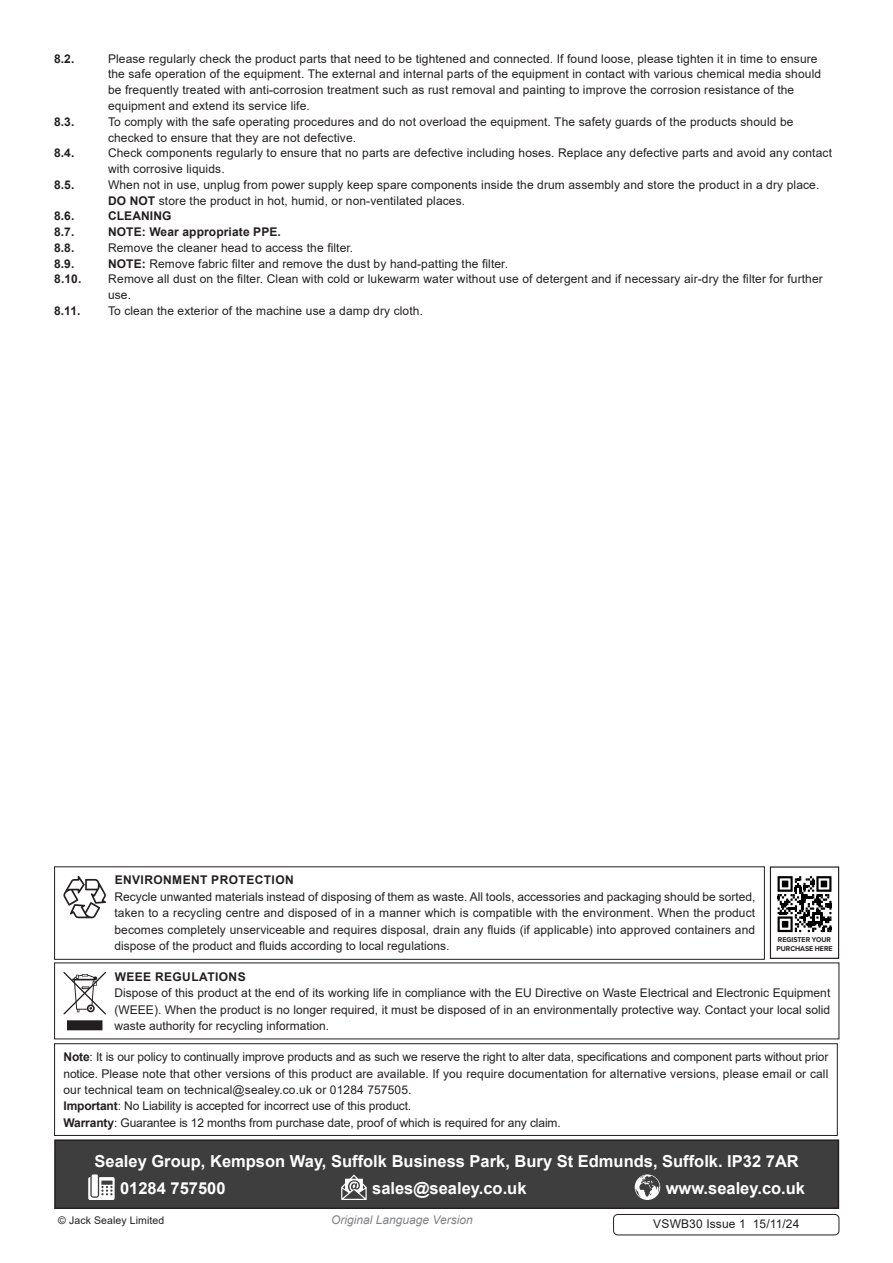
<style>
.page{position:relative;width:893px;height:1263px;background:#fff}
.page>*{position:absolute;margin:0;border:0;box-sizing:border-box;transform-origin:0 0}
.Footer_Contact_Information{font:700 16.5px "Arial";color:#fff}
.Enviroment_Protection_Body{font:12px/15.8px "Arial";letter-spacing:.01em;color:#231f20}
.Important_Notification_Body{font:12px/16.2px "Arial";letter-spacing:-.01em;color:#231f20;text-align:justify}
.Weee_Regulation_Body{font:12px/16.5px "Arial";color:#231f20;text-align:justify}
.Enviroment_Protection_Header{font:700 12px "Arial";letter-spacing:.01em;color:#231f20}
.t1{font:italic 12px "Arial";color:#808285}
.Enviroment_Protection_Header-2{font:700 12px "Arial";letter-spacing:.035em;color:#231f20}
.Body__Footer{font:12px "Arial";letter-spacing:.01em;color:#231f20}
.Weee_Regulation_Header{font:700 12px "Arial";letter-spacing:.035em;color:#231f20}
.Body__Justified__7pt{font:10.5px "Arial";letter-spacing:.01em;color:#231f20}
.t2{font:700 7.2px/8.4px "Proxima Nova";color:#231f20;scale:.96 1}
.s1{font-weight:700}
</style>
<div class="page">
<div style="left:613px;top:1214px;width:226px;height:21px;border:1px solid #231f20;border-radius:4px"></div>
<div style="left:55px;top:1140px;width:783px;height:68px;background:#3e3e3f"></div>
<svg style="left:88px;top:1177px;width:27px;height:23px"></svg>
<div style="left:92px;top:1174px;width:6px;height:22px;background:#fff"></div>
<svg style="left:341px;top:1174px;width:26px;height:26px"></svg>
<svg style="left:635px;top:1174px;width:25px;height:26px"></svg>
<div style="left:54px;top:1139px;width:785px;height:70px;border:2px solid #231f20"></div>
<div style="left:54px;top:866px;width:711px;height:94px;border:1px solid #231f20"></div>
<svg style="left:63px;top:876px;width:43px;height:42px"></svg>
<div style="left:68px;top:1021px;width:34px;height:8px;background:#231f20"></div>
<div style="left:67px;top:1020px;width:35px;height:10px;border:2px solid #231f20"></div>
<svg style="left:63px;top:972px;width:43px;height:42px"></svg>
<div style="left:54px;top:1043px;width:784px;height:93px;border:1px solid #231f20"></div>
<svg style="left:778px;top:876px;width:54px;height:57px"></svg>
<svg style="left:777px;top:876px;width:54px;height:56px"></svg>
<div style="left:770px;top:866px;width:69px;height:93px;border:1px solid #231f20"></div>
<p class="Enviroment_Protection_Header" style="left:54px;top:50px;width:22px">8.2.</p>
<p class="Enviroment_Protection_Body" style="left:108px;top:51px;width:715px">Please regularly check the product parts that need to be tightened and connected. If found loose, please tighten it in time to ensure the safe operation of the equipment. The external and internal parts of the equipment in contact with various chemical media should be frequently treated with anti-corrosion treatment such as rust removal and painting to improve the corrosion resistance of the equipment and extend its service life.</p>
<p class="Enviroment_Protection_Header" style="left:54px;top:113px;width:22px">8.3.</p>
<p class="Enviroment_Protection_Body" style="left:108px;top:114px;width:687px">To comply with the safe operating procedures and do not overload the equipment. The safety guards of the products should be checked to ensure that they are not defective.</p>
<p class="Enviroment_Protection_Header" style="left:54px;top:145px;width:22px">8.4.</p>
<p class="Enviroment_Protection_Body" style="left:108px;top:145px;width:725px">Check components regularly to ensure that no parts are defective including hoses. Replace any defective parts and avoid any contact with corrosive liquids.</p>
<p class="Enviroment_Protection_Header" style="left:54px;top:176px;width:22px">8.5.</p>
<p class="Enviroment_Protection_Body" style="left:108px;top:177px;width:713px">When not in use, unplug from power supply keep spare components inside the drum assembly and store the product in a dry place.<br><span class="s1">DO NOT</span> store the product in hot, humid, or non-ventilated places.</p>
<p class="Enviroment_Protection_Header" style="left:54px;top:208px;width:22px">8.6.</p>
<p class="Enviroment_Protection_Header" style="left:108px;top:208px;width:65px">CLEANING</p>
<p class="Enviroment_Protection_Header" style="left:54px;top:223px;width:22px">8.7.</p>
<p class="Enviroment_Protection_Header" style="left:108px;top:223px;width:174px">NOTE: Wear appropriate PPE.</p>
<p class="Enviroment_Protection_Header" style="left:54px;top:239px;width:22px">8.8.</p>
<p class="Enviroment_Protection_Body" style="left:108px;top:240px;width:247px">Remove the cleaner head to access the filter.</p>
<p class="Enviroment_Protection_Header" style="left:54px;top:255px;width:22px">8.9.</p>
<p class="Enviroment_Protection_Body" style="left:108px;top:255px;width:402px"><span class="s1">NOTE:</span> Remove fabric filter and remove the dust by hand-patting the filter.</p>
<p class="Enviroment_Protection_Header" style="left:54px;top:271px;width:29px">8.10.</p>
<p class="Enviroment_Protection_Body" style="left:108px;top:271px;width:716px">Remove all dust on the filter. Clean with cold or lukewarm water without use of detergent and if necessary air-dry the filter for further use.</p>
<p class="Enviroment_Protection_Header" style="left:54px;top:302px;width:28px">8.11.</p>
<p class="Enviroment_Protection_Body" style="left:108px;top:303px;width:316px">To clean the exterior of the machine use a damp dry cloth.</p>
<p class="Enviroment_Protection_Header-2" style="left:115px;top:872px;width:181px">ENVIRONMENT PROTECTION</p>
<p class="Enviroment_Protection_Body" style="left:114px;top:888px;width:642px;line-height:16.5px;text-align:justify">Recycle unwanted materials instead of disposing of them as waste. All tools, accessories and packaging should be sorted, taken to a recycling centre and disposed of in a manner which is compatible with the environment. When the product becomes completely unserviceable and requires disposal, drain any fluids (if applicable) into approved containers and dispose of the product and fluids according to local regulations.</p>
<p class="Weee_Regulation_Header" style="left:115px;top:968px;width:133px">WEEE REGULATIONS</p>
<p class="Weee_Regulation_Body" style="left:114px;top:984px;width:717px">Dispose of this product at the end of its working life in compliance with the EU Directive on Waste Electrical and Electronic Equipment (WEEE). When the product is no longer required, it must be disposed of in an environmentally protective way. Contact your local solid waste authority for recycling information.</p>
<p class="Important_Notification_Body" style="left:63px;top:1049px;width:766px"><span class="s1">Note</span>: It is our policy to continually improve products and as such we reserve the right to alter data, specifications and component parts without prior notice. Please note that other versions of this product are available. If you require documentation for alternative versions, please email or call our technical team on technical@sealey.co.uk or 01284 757505.</p>
<p class="Important_Notification_Body" style="left:63px;top:1098px;width:349px"><span class="s1">Important</span>: No Liability is accepted for incorrect use of this product.</p>
<p class="Important_Notification_Body" style="left:63px;top:1114px;width:499px"><span class="s1">Warranty</span>: Guarantee is 12 months from purchase date, proof of which is required for any claim.</p>
<p class="t2" style="left:776px;top:936px;width:60px">REGISTER YOUR<br>PURCHASE HERE</p>
<p class="Footer_Contact_Information" style="left:95px;top:1149px;width:706px">Sealey Group, Kempson Way, Suffolk Business Park, Bury St Edmunds, Suffolk. IP32 7AR</p>
<p class="Footer_Contact_Information" style="left:120px;top:1176px;width:107px">01284 757500</p>
<p class="Footer_Contact_Information" style="left:372px;top:1176px;width:156px">sales@sealey.co.uk</p>
<p class="Footer_Contact_Information" style="left:666px;top:1176px;width:141px">www.sealey.co.uk</p>
<p class="Body__Justified__7pt" style="left:58px;top:1213px;width:108px">© Jack Sealey Limited</p>
<p class="t1" style="left:331px;top:1212px;width:143px">Original Language Version</p>
<p class="Body__Footer" style="left:653px;top:1215px;width:148px">VSWB30 Issue 1 15/11/24</p>
</div>
